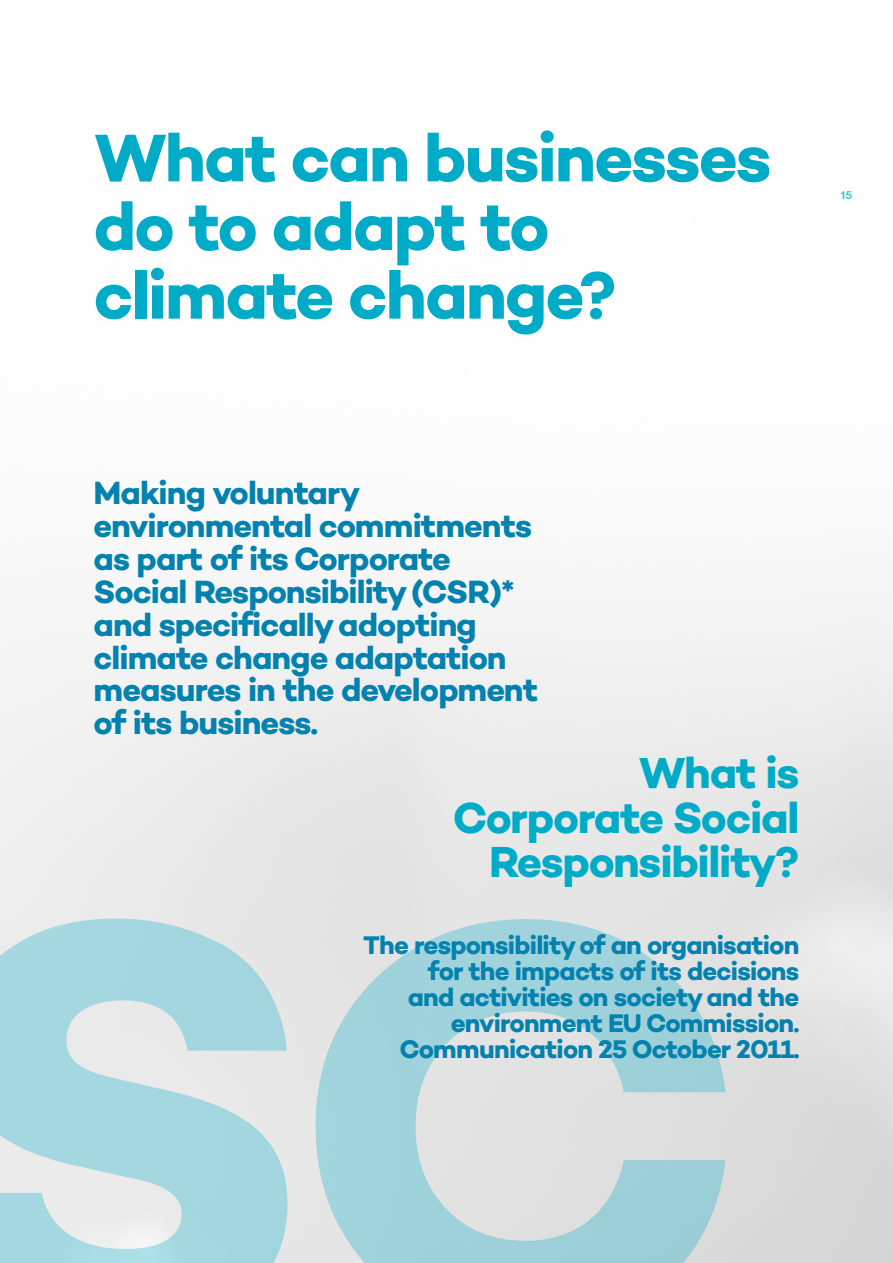
<style>
.page{position:relative;width:893px;height:1263px;background:#fff}
.page>*{position:absolute;margin:0;border:0;box-sizing:border-box;transform-origin:0 0}
.t1{font:700 68.55px/68.7px "Campton";letter-spacing:-.03em;color:#00abc8}
.t2{font:700 44.25px/44.2px "Campton";letter-spacing:-.03em;color:#00abc8;text-align:right}
.t3{font:700 32.85px/32.8px "Campton";letter-spacing:-.03em;color:#0381af}
.t4{font:700 25.95px/26px "Campton";letter-spacing:-.03em;color:#0381af;text-align:right}
.t5{font:700 11.1px "Helvetica Neue LT Std";color:#00abc8}
</style>
<div class="page">
<svg style="left:0;top:918px;width:726px;height:345px;background:#bedbdf"></svg>
<h1 class="t1" style="left:94px;top:123px;width:679px">What can businesses</h1>
<h1 class="t1" style="left:94px;top:191px;width:524px">do to adapt to climate change?</h1>
<p class="t5" style="left:840px;top:188px;width:13px">15</p>
<p class="t3" style="left:94px;top:476px;width:446px">Making voluntary environmental commitments as part of its Corporate<br>Social Responsibility (CSR)* and specifically adopting climate change adaptation measures in the development of its business.</p>
<h2 class="t2" style="left:453px;top:750px;width:348px">What is<br>Corporate Social<br>Responsibility?</h2>
<p class="t4" style="left:363px;top:932px;width:438px">The responsibility of an organisation for the impacts of its decisions<br>and activities on society and the environment EU Commission.<br>Communication 25 October 2011.</p>
</div>
